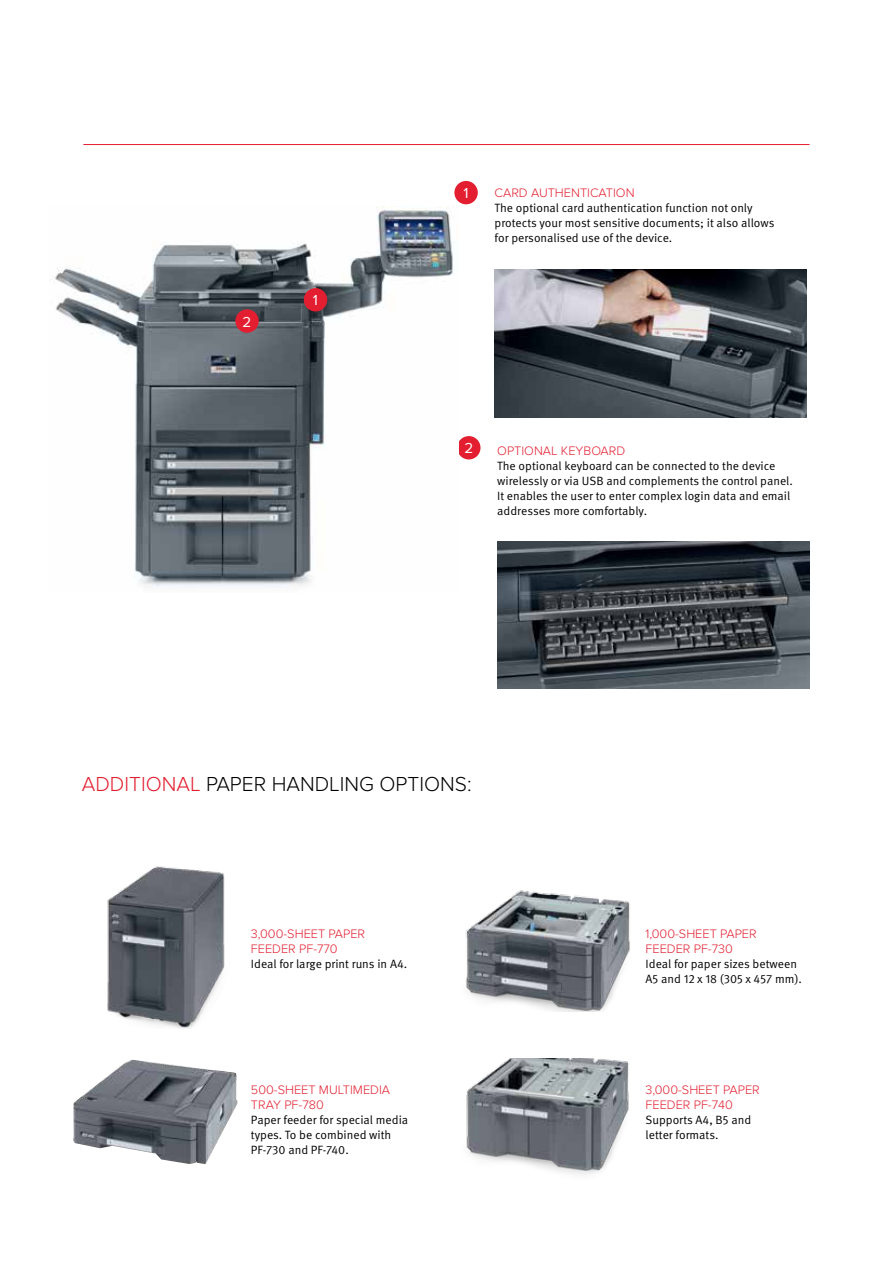
<style>
.page{position:relative;width:893px;height:1263px;background:#fff}
.page>*{position:absolute;margin:0;border:0;box-sizing:border-box;transform-origin:0 0}
.t1{font:300 21px "Proxima Nova";color:#000}
.t2{font:15px "Proxima Nova";color:#fff}
.t3{font:300 12.75px/15px "Proxima Nova";color:#e31e30}
.t4{font:12px/15px "Meta Pro Norm";color:#000}
.s1{color:#e31e30}
</style>
<div class="page">
<img style="left:73px;top:1060px;width:164px;height:104px">
<img style="left:465px;top:890px;width:165px;height:121px">
<img style="left:466px;top:1058px;width:163px;height:117px">
<img style="left:107px;top:866px;width:118px;height:162px">
<img style="left:495px;top:270px;width:312px;height:147px">
<img style="left:497px;top:541px;width:313px;height:147px">
<hr style="left:83px;top:144px;width:727px;height:1px;background:#e31e30">
<div style="left:454px;top:181px;width:24px;height:23px;background:#e31e30;border-radius:50%"></div>
<div style="left:457px;top:436px;width:23px;height:23px;background:#e31e30;border-radius:50%"></div>
<img style="left:55px;top:207px;width:403px;height:381px">
<div style="left:304px;top:288px;width:23px;height:23px;background:#e31e30;border-radius:50%"></div>
<div style="left:235px;top:309px;width:24px;height:24px;background:#e31e30;border-radius:50%"></div>
<p class="t2" style="left:243px;top:313px;width:10px">2</p>
<p class="t2" style="left:313px;top:292px;width:7px">1</p>
<p class="t2" style="left:464px;top:185px;width:7px">1</p>
<p class="t3" style="left:495px;top:185px;width:142px">CARD AUTHENTICATION</p>
<p class="t4" style="left:495px;top:199px;width:281px">The optional card authentication function not only protects your most sensitive documents; it also allows for personalised use of the device.</p>
<p class="t2" style="left:464px;top:440px;width:10px">2</p>
<p class="t3" style="left:497px;top:443px;width:129px">OPTIONAL KEYBOARD</p>
<p class="t4" style="left:497px;top:457px;width:297px">The optional keyboard can be connected to the device wirelessly or via USB and complements the control panel.<br>It enables the user to enter complex login data and email addresses more comfortably.</p>
<h1 class="t1" style="left:82px;top:772px;width:391px"><span class="s1">ADDITIONAL</span> PAPER HANDLING OPTIONS:</h1>
<p class="t3" style="left:251px;top:926px;width:116px">3,000-SHEET PAPER<br>FEEDER PF-770</p>
<p class="t4" style="left:251px;top:955px;width:158px">Ideal for large print runs in A4.</p>
<p class="t3" style="left:251px;top:1082px;width:141px">500-SHEET MULTIMEDIA<br>TRAY PF-780</p>
<p class="t4" style="left:251px;top:1111px;width:159px">Paper feeder for special media types. To be combined with<br>PF-730 and PF-740.</p>
<p class="t3" style="left:646px;top:926px;width:113px">1,000-SHEET PAPER<br>FEEDER PF-730</p>
<p class="t4" style="left:646px;top:955px;width:158px">Ideal for paper sizes between<br>A5 and 12 x 18 (305 x 457 mm).</p>
<p class="t3" style="left:646px;top:1082px;width:116px">3,000-SHEET PAPER<br>FEEDER PF-740</p>
<p class="t4" style="left:646px;top:1111px;width:107px">Supports A4, B5 and letter formats.</p>
</div>
